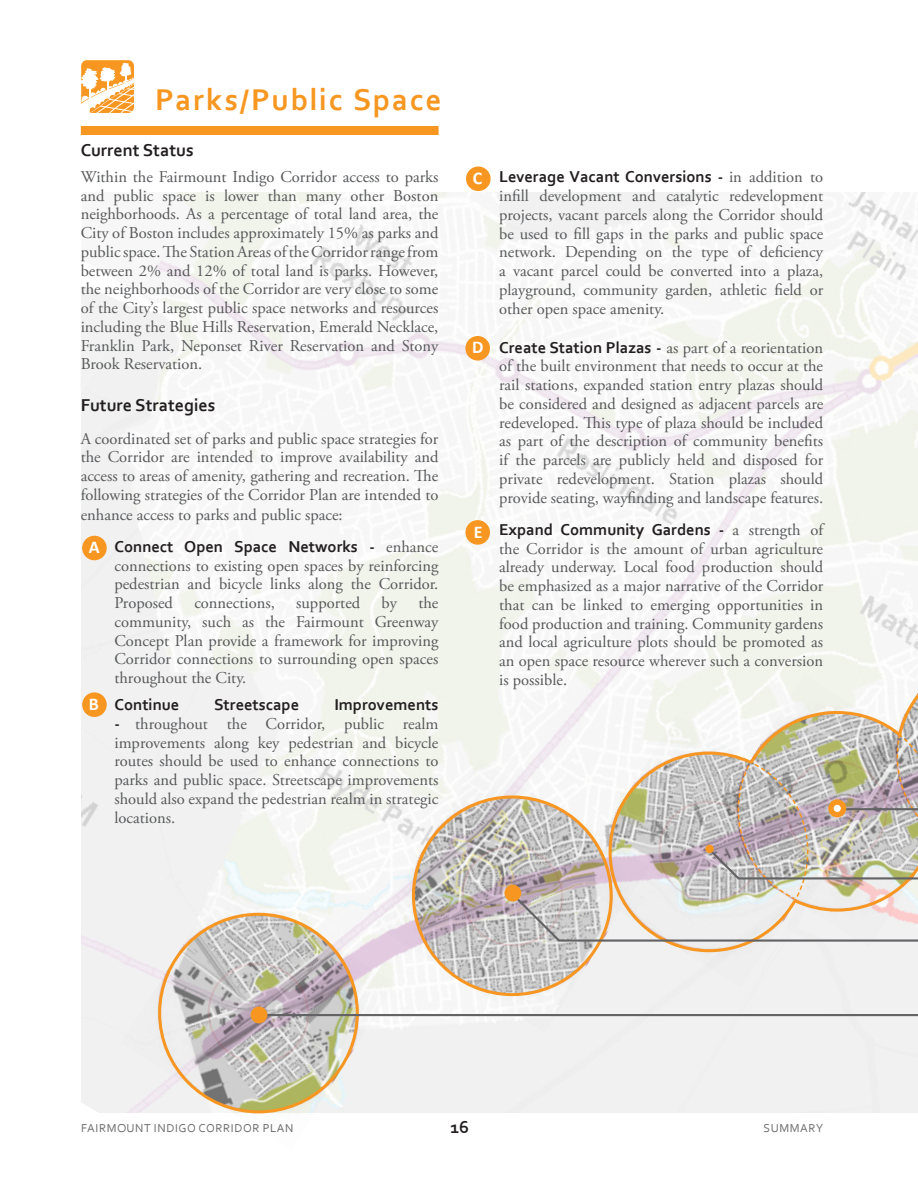
<style>
.page{position:relative;width:918px;height:1188px;background:#fff}
.page>*{position:absolute;margin:0;border:0;box-sizing:border-box;transform-origin:0 0}
.t1{font:700 31.5px "Corbel";letter-spacing:.055em;color:#f79721}
.Cecil_lead-in_paragr{font:700 18px "Corbel";color:#231f20}
.Heading_3_left_align{font:700 18px "Corbel";color:#231f20}
.t2{font:700 18px "Calibri";color:#fff}
.Cecil_lead-in_paragr-2{font:16.5px/18.8px "Adobe Garamond Pro";color:#57585a;text-align:justify}
.t3{font:700 16.5px "Corbel";color:#231f20}
.t4{font:12px "Corbel";letter-spacing:.05em;color:#6c6d70}
.s1{font-family:"Corbel";font-weight:700;color:#231f20}
</style>
<div class="page">
<img style="left:81px;top:192px;width:837px;height:921px">
<img style="left:121px;top:877px;width:274px;height:237px">
<img style="left:375px;top:760px;width:274px;height:273px">
<div style="left:572px;top:954px;width:224px;height:34px;background:#f1f1f1"></div>
<img style="left:859px;top:640px;width:59px;height:14px">
<svg style="left:81px;top:192px;width:122px;height:200px"></svg>
<svg style="left:510px;top:654px;width:408px;height:300px"></svg>
<hr style="left:263px;top:1014px;width:655px;height:2px;background:#636366">
<svg style="left:831px;top:802px;width:13px;height:13px"></svg>
<div style="left:828px;top:799px;width:18px;height:18px;border:5px solid #f79721;border-radius:50%"></div>
<div style="left:504px;top:885px;width:17px;height:17px;background:#f79721;border-radius:50%"></div>
<div style="left:251px;top:1007px;width:16px;height:16px;background:#f79721;border-radius:50%"></div>
<div style="left:705px;top:845px;width:9px;height:8px;background:#f79721;border-radius:50%"></div>
<div style="left:82px;top:536px;width:25px;height:24px;background:#f79721;border-radius:50%"></div>
<div style="left:82px;top:692px;width:25px;height:25px;background:#f79721;border-radius:50%"></div>
<div style="left:466px;top:166px;width:25px;height:25px;background:#f79721;border-radius:50%"></div>
<div style="left:465px;top:336px;width:25px;height:25px;background:#f79721;border-radius:50%"></div>
<div style="left:465px;top:520px;width:25px;height:25px;background:#f79721;border-radius:50%"></div>
<div style="left:81px;top:60px;width:53px;height:53px;background:#f79721;border-radius:6px"></div>
<svg style="left:81px;top:63px;width:53px;height:50px"></svg>
<div style="left:81px;top:126px;width:358px;height:9px;background:#f79721"></div>
<p class="t1" style="left:155px;top:80px;width:288px">Parks/Public Space</p>
<p class="Heading_3_left_align" style="left:81px;top:139px;width:114px">Current Status</p>
<p class="Cecil_lead-in_paragr-2" style="left:81px;top:168px;width:359px">Within the Fairmount Indigo Corridor access to parks and public space is lower than many other Boston neighborhoods. As a percentage of total land area, the City of Boston includes approximately 15% as parks and public space. The Station Areas of the Corridor range from between 2% and 12% of total land is parks. However, the neighborhoods of the Corridor are very close to some of the City’s largest public space networks and resources including the Blue Hills Reservation, Emerald Necklace, Franklin Park, Neponset River Reservation and Stony Brook Reservation.</p>
<p class="Cecil_lead-in_paragr" style="left:81px;top:394px;width:136px">Future Strategies</p>
<p class="Cecil_lead-in_paragr-2" style="left:81px;top:429px;width:359px">A coordinated set of parks and public space strategies for the Corridor are intended to improve availability and access to areas of amenity, gathering and recreation. The following strategies of the Corridor Plan are intended to enhance access to parks and public space:</p>
<p class="Cecil_lead-in_paragr-2" style="left:114px;top:538px;width:326px;text-indent:-27px"><span class="s1">• Connect Open Space Networks -</span> enhance connections to existing open spaces by reinforcing pedestrian and bicycle links along the Corridor.<br>Proposed</p>
<p class="t2" style="left:89px;top:536px;width:12px">A</p>
<p class="Cecil_lead-in_paragr-2" style="left:114px;top:594px;width:326px;text-indent:304px">the community, such as the Fairmount Greenway Concept Plan provide a framework for improving Corridor connections to surrounding open spaces throughout the City.</p>
<p class="t3" style="left:87px;top:694px;width:93px">• Continue</p>
<p class="t3" style="left:214px;top:694px;width:87px">Streetscape</p>
<p class="t3" style="left:334px;top:694px;width:106px">Improvements</p>
<p class="Cecil_lead-in_paragr-2" style="left:114px;top:715px;width:326px"><span class="s1">-</span> throughout the Corridor, public realm improvements along key pedestrian and bicycle routes should be used to enhance connections to parks and public space. Streetscape improvements should also expand the pedestrian realm in strategic locations.</p>
<p class="Cecil_lead-in_paragr-2" style="left:194px;top:594px;width:82px">connections,</p>
<p class="Cecil_lead-in_paragr-2" style="left:296px;top:594px;width:66px">supported</p>
<p class="Cecil_lead-in_paragr-2" style="left:382px;top:594px;width:17px">by</p>
<p class="t2" style="left:89px;top:692px;width:12px">B</p>
<p class="Cecil_lead-in_paragr-2" style="left:499px;top:168px;width:326px;text-indent:-27px"><span class="s1">• Leverage Vacant Conversions -</span> in addition to infill development and catalytic redevelopment projects, vacant parcels along the Corridor should be used to fill gaps in the parks and public space network. Depending on the type of deficiency a vacant parcel could be converted into a plaza, playground, community garden, athletic field or other open space amenity.</p>
<p class="Cecil_lead-in_paragr-2" style="left:499px;top:339px;width:326px;text-indent:-27px"><span class="s1">• Create Station Plazas -</span> as part of a reorientation of the built environment that needs to occur at the rail stations, expanded station entry plazas should be considered and designed as adjacent parcels are redeveloped. This type of plaza should be included as part of the description of community benefits if the parcels are publicly held and disposed for private redevelopment. Station plazas should provide seating, wayfinding and landscape features.</p>
<p class="Cecil_lead-in_paragr-2" style="left:499px;top:521px;width:326px;text-indent:-27px"><span class="s1">• Expand Community Gardens -</span> a strength of the Corridor is the amount of urban agriculture already underway. Local food production should be emphasized as a major narrative of the Corridor that can be linked to emerging opportunities in food production and training. Community gardens and local agriculture plots should be promoted as an open space resource wherever such a conversion is possible.</p>
<p class="t2" style="left:473px;top:166px;width:11px">C</p>
<p class="t2" style="left:472px;top:336px;width:13px">D</p>
<p class="t2" style="left:474px;top:520px;width:10px">E</p>
<p class="t4" style="left:81px;top:1121px;width:214px">FAIRMOUNT INDIGO CORRIDOR PLAN</p>
<p class="Cecil_lead-in_paragr" style="left:450px;top:1115px;width:20px">16</p>
<p class="t4" style="left:763px;top:1121px;width:61px">SUMMARY</p>
</div>
